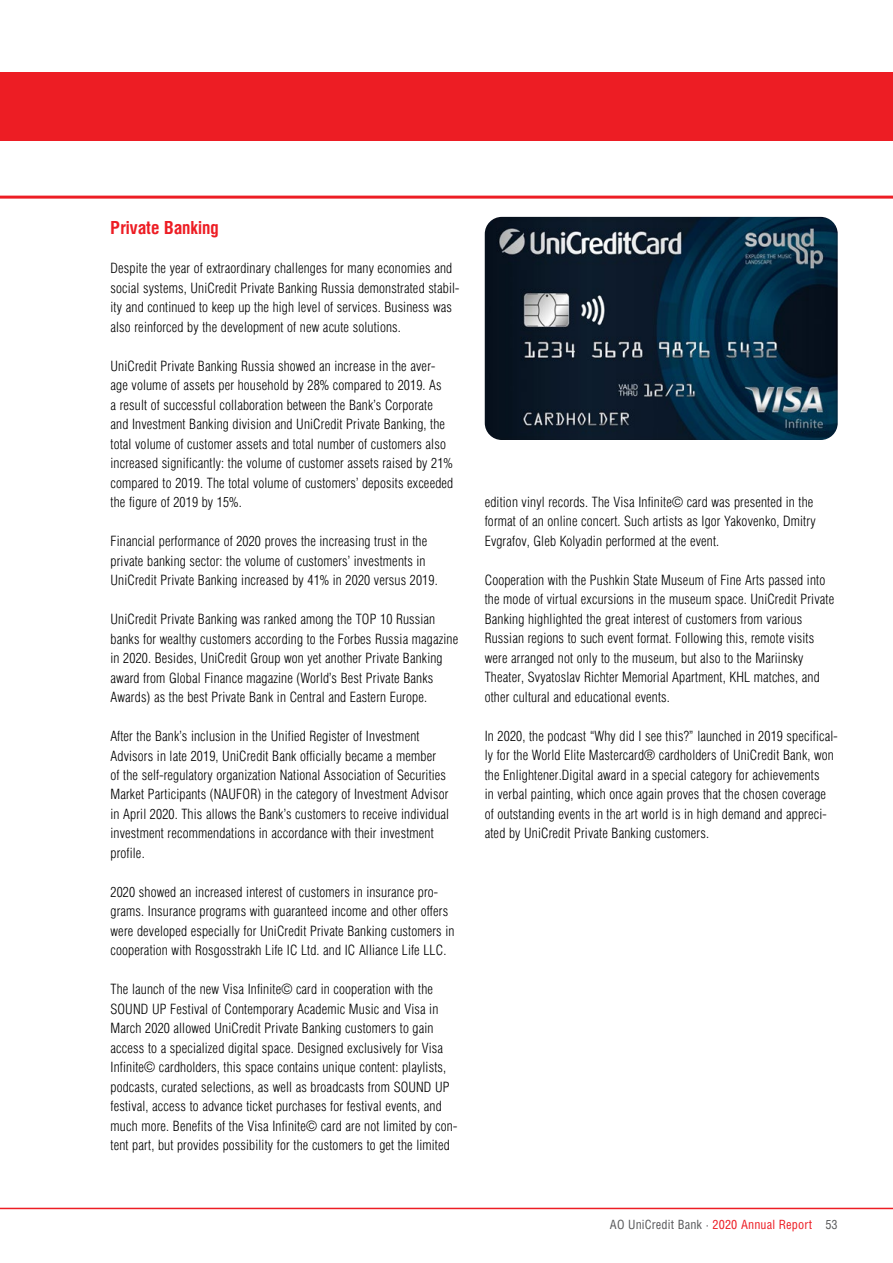
<style>
.page{position:relative;width:893px;height:1263px;background:#fff}
.page>*{position:absolute;margin:0;border:0;box-sizing:border-box;transform-origin:0 0}
.t1{font:700 18px "Helios Cond C";color:#ed1d24}
.t2{font:14.25px/19.5px "Helios Cond Light C";letter-spacing:.01em;color:#000}
.t3{font:12.75px "Helios Cond C";letter-spacing:.01em;color:#58595b}
.s1{color:#ed1d24}
</style>
<div class="page">
<div style="left:0;top:72px;width:893px;height:68px;background:#ed1d24"></div>
<hr style="left:0;top:1208px;width:893px;height:1px;background:#ed1d24">
<hr style="left:0;top:196px;width:893px;height:3px;background:#ed1d24">
<img style="left:485px;top:217px;width:353px;height:223px">
<p class="t1" style="left:111px;top:217px;width:110px">Private Banking</p>
<p class="t2" style="left:111px;top:258px;width:350px">Despite the year of extraordinary challenges for many economies and social systems, UniCredit Private Banking Russia demonstrated stabil&shy;ity and continued to keep up the high level of services. Business was also reinforced by the development of new acute solutions.</p>
<p class="t2" style="left:111px;top:356px;width:344px">UniCredit Private Banking Russia showed an increase in the aver&shy;age volume of assets per household by 28% compared to 2019. As<br>a result of successful collaboration between the Bank’s Corporate and Investment Banking division and UniCredit Private Banking, the total volume of customer assets and total number of customers also increased significantly: the volume of customer assets raised by 21% compared to 2019. The total volume of customers’ deposits exceeded the figure of 2019 by 15%.</p>
<p class="t2" style="left:111px;top:531px;width:329px">Financial performance of 2020 proves the increasing trust in the private banking sector: the volume of customers’ investments in<br>UniCredit Private Banking increased by 41% in 2020 versus 2019.</p>
<p class="t2" style="left:111px;top:609px;width:349px">UniCredit Private Banking was ranked among the TOP 10 Russian banks for wealthy customers according to the Forbes Russia magazine in 2020. Besides, UniCredit Group won yet another Private Banking award from Global Finance magazine (World’s Best Private Banks Awards) as the best Private Bank in Central and Eastern Europe.</p>
<p class="t2" style="left:111px;top:726px;width:340px">After the Bank’s inclusion in the Unified Register of Investment Advisors in late 2019, UniCredit Bank officially became a member<br>of the self-regulatory organization National Association of Securities Market Participants (NAUFOR) in the category of Investment Advisor in April 2020. This allows the Bank’s customers to receive individual investment recommendations in accordance with their investment profile.</p>
<p class="t2" style="left:111px;top:882px;width:345px">2020 showed an increased interest of customers in insurance pro&shy;grams. Insurance programs with guaranteed income and other offers were developed especially for UniCredit Private Banking customers in cooperation with Rosgosstrakh Life IC Ltd. and IC Alliance Life LLC.</p>
<p class="t2" style="left:111px;top:980px;width:348px">The launch of the new Visa Infinite© card in cooperation with the SOUND UP Festival of Contemporary Academic Music and Visa in March 2020 allowed UniCredit Private Banking customers to gain access to a specialized digital space. Designed exclusively for Visa Infinite© cardholders, this space contains unique content: playlists, podcasts, curated selections, as well as broadcasts from SOUND UP festival, access to advance ticket purchases for festival events, and much more. Benefits of the Visa Infinite© card are not limited by con&shy;tent part, but provides possibility for the customers to get the limited</p>
<p class="t2" style="left:485px;top:492px;width:333px">edition vinyl records. The Visa Infinite© card was presented in the format of an online concert. Such artists as Igor Yakovenko, Dmitry<br>Evgrafov, Gleb Kolyadin performed at the event.</p>
<p class="t2" style="left:485px;top:570px;width:351px">Cooperation with the Pushkin State Museum of Fine Arts passed into the mode of virtual excursions in the museum space. UniCredit Private Banking highlighted the great interest of customers from various Russian regions to such event format. Following this, remote visits were arranged not only to the museum, but also to the Mariinsky Theater, Svyatoslav Richter Memorial Apartment, KHL matches, and other cultural and educational events.</p>
<p class="t2" style="left:485px;top:726px;width:354px">In 2020, the podcast “Why did I see this?” launched in 2019 specifical&shy;ly for the World Elite Mastercard® cardholders of UniCredit Bank, won the Enlightener.Digital award in a special category for achievements<br>in verbal painting, which once again proves that the chosen coverage of outstanding events in the art world is in high demand and appreci&shy;ated by UniCredit Private Banking customers.</p>
<p class="t3" style="left:610px;top:1217px;width:229px">AO UniCredit Bank · <span class="s1">2020 Annual Report</span> 53</p>
</div>
